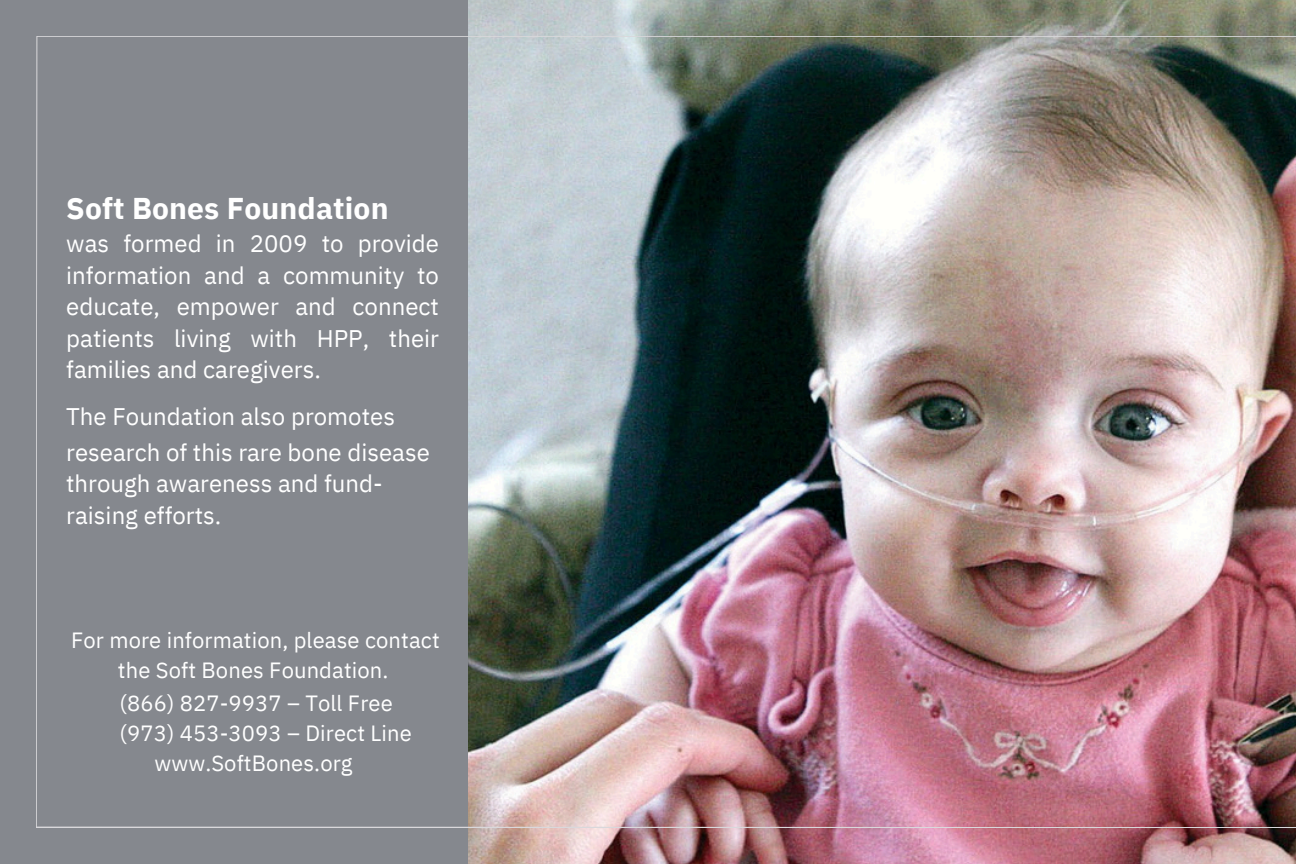
<style>
.page{position:relative;width:1296px;height:864px;background:#fff}
.page>*{position:absolute;margin:0;border:0;box-sizing:border-box;transform-origin:0 0}
.t1{font:700 30px "IBM Plex Sans";letter-spacing:.005em;color:#fff}
.t2{font:24px/31.6px "IBM Plex Sans";color:#fff}
.t3{font:22px/30px "IBM Plex Sans";letter-spacing:.005em;color:#fff}
</style>
<div class="page">
<div style="left:0;top:0;width:544px;height:863px;background:#85888e"></div>
<img style="left:468px;top:0;width:828px;height:864px">
<img style="left:36px;top:36px;width:1260px;height:792px">
<h1 class="t1" style="left:66px;top:188px;width:324px">Soft Bones Foundation</h1>
<h1 class="t2" style="left:66px;top:227px;width:374px;text-align:justify">was formed in 2009 to provide information and a community to educate, empower and connect patients living with HPP, their families and caregivers.</h1>
<h1 class="t2" style="left:66px;top:398px;width:365px;line-height:36px">The Foundation also promotes research of this rare bone disease</h1>
<h1 class="t2" style="left:66px;top:467px;width:318px">through awareness and fund&shy;raising efforts.</h1>
<h1 class="t3" style="left:71px;top:625px;width:370px">For more information, please contact</h1>
<h1 class="t3" style="left:118px;top:655px;width:272px">the Soft Bones Foundation.</h1>
<h1 class="t3" style="left:120px;top:688px;width:294px">(866) 827-9937 – Toll Free (973) 453-3093 – Direct Line</h1>
<h1 class="t3" style="left:154px;top:748px;width:200px">www.SoftBones.org</h1>
</div>
